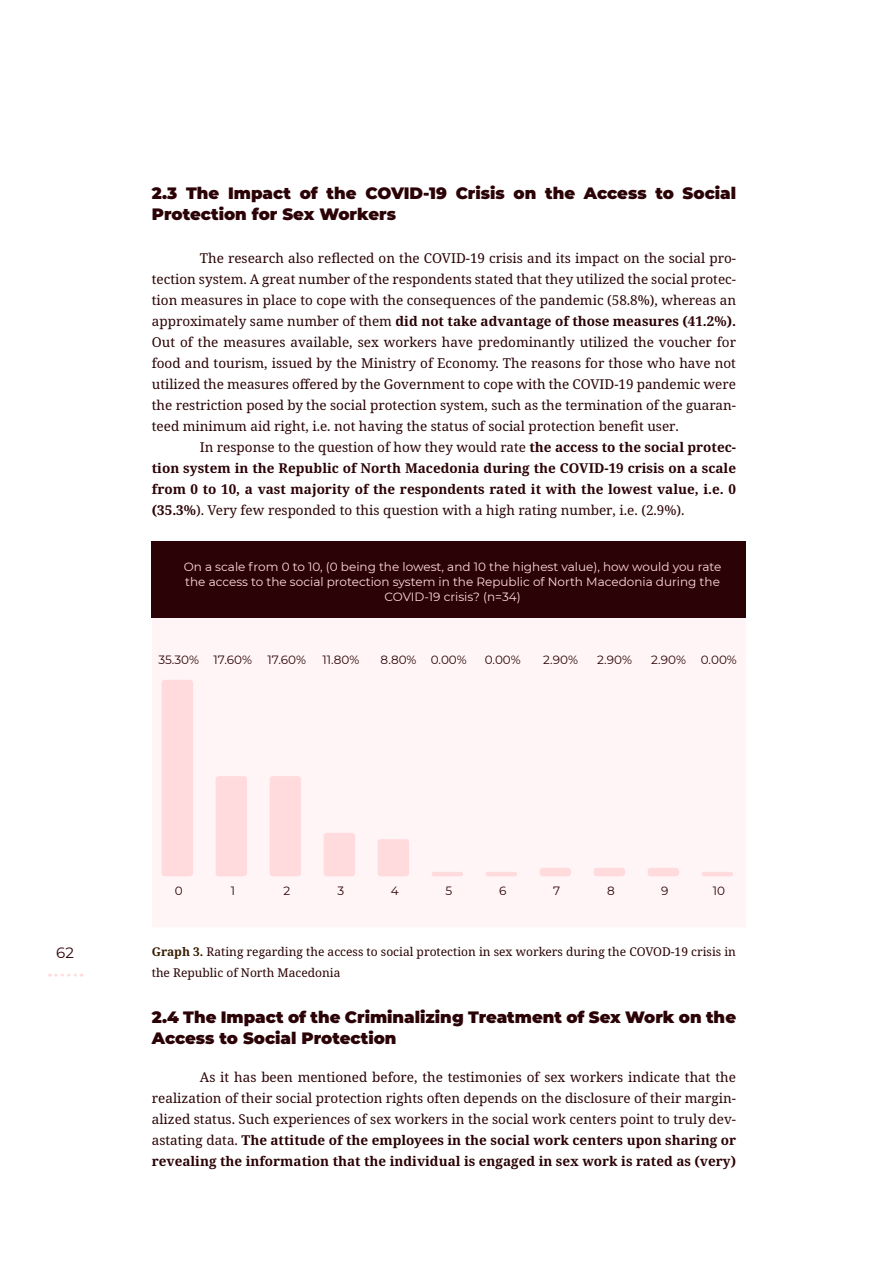
<style>
.page{position:relative;width:893px;height:1263px;background:#fff}
.page>*{position:absolute;margin:0;border:0;box-sizing:border-box;transform-origin:0 0}
.t1{font:900 16.5px/21px "Montserrat";color:#2b0306}
.t2{font:15px "Montserrat";color:#2b0306}
.t3{font:13.5px/21px "Noto Serif";color:#2b0306;text-align:justify}
.t4{font:700 13.5px/21px "Noto Serif";color:#2b0306;text-align:justify}
.t5{font:12px/15px "Montserrat";color:#ffdbde;text-align:center}
.t6{font:12px/21px "Noto Serif";color:#2b0306}
.t7{font:12px "Montserrat";color:#2b0306}
.s1{font-weight:700}
.s2{font-weight:400}
.s3{font-weight:700;color:#381e01}
</style>
<div class="page">
<svg style="left:50px;top:974px;width:32px;height:3px"></svg>
<div style="left:152px;top:542px;width:594px;height:76px;background:#2b0306"></div>
<div style="left:161px;top:679px;width:573px;height:198px;background:#fff5f6"></div>
<div style="left:162px;top:680px;width:31px;height:196px;background:#ffdbde;border-radius:3px"></div>
<div style="left:216px;top:776px;width:31px;height:100px;background:#ffdbde;border-radius:3px"></div>
<div style="left:270px;top:776px;width:31px;height:100px;background:#ffdbde;border-radius:3px"></div>
<div style="left:324px;top:833px;width:31px;height:43px;background:#ffdbde;border-radius:3px"></div>
<div style="left:378px;top:839px;width:31px;height:37px;background:#ffdbde;border-radius:3px"></div>
<hr style="left:432px;top:872px;width:31px;height:4px;background:#ffdbde;border-radius:2px">
<hr style="left:486px;top:872px;width:31px;height:4px;background:#ffdbde;border-radius:2px">
<div style="left:540px;top:868px;width:31px;height:8px;background:#ffdbde;border-radius:3px"></div>
<div style="left:594px;top:868px;width:31px;height:8px;background:#ffdbde;border-radius:3px"></div>
<div style="left:648px;top:868px;width:31px;height:8px;background:#ffdbde;border-radius:3px"></div>
<hr style="left:702px;top:872px;width:31px;height:4px;background:#ffdbde;border-radius:2px">
<p class="t1" style="left:152px;top:182px;width:586px">2.3 The Impact of the COVID-19 Crisis on the Access to Social<br>Protection for Sex Workers</p>
<p class="t3" style="left:152px;top:248px;width:586px;text-indent:48px">The research also reflected on the COVID-19 crisis and its impact on the social pro&shy;tection system. A great number of the respondents stated that they utilized the social protec&shy;tion measures in place to cope with the consequences of the pandemic (58.8%), whereas an approximately same number of them <span class="s1">did not take advantage of those measures (41.2%).<br></span>Out of the measures available, sex workers have predominantly utilized the voucher for food and tourism, issued by the Ministry of Economy. The reasons for those who have not utilized the measures offered by the Government to cope with the COVID-19 pandemic were the restriction posed by the social protection system, such as the termination of the guaran&shy;teed minimum aid right, i.e. not having the status of social protection benefit user.</p>
<p class="t4" style="left:152px;top:436px;width:586px;text-indent:48px"><span class="s2">In response to the question of how they would rate</span> the access to the social protec&shy;tion system in the Republic of North Macedonia during the COVID-19 crisis on a scale from 0 to 10, a vast majority of the respondents rated it with the lowest value, i.e. 0 (35.3%<span class="s2">). Very few responded to this question with a high rating number, i.e. (2.9%).</span></p>
<p class="t5" style="left:184px;top:558px;width:539px">On a scale from 0 to 10, (0 being the lowest, and 10 the highest value), how would you rate the access to the social protection system in the Republic of North Macedonia during the<br>COVID-19 crisis? (n=34)</p>
<p class="t7" style="left:158px;top:651px;width:95px">35.30% 17.60%</p>
<p class="t7" style="left:268px;top:651px;width:40px">17.60%</p>
<p class="t7" style="left:322px;top:651px;width:38px">11.80%</p>
<p class="t7" style="left:381px;top:651px;width:88px">8.80% 0.00%</p>
<p class="t7" style="left:485px;top:651px;width:38px">0.00%</p>
<p class="t7" style="left:543px;top:651px;width:36px">2.90%</p>
<p class="t7" style="left:597px;top:651px;width:36px">2.90%</p>
<p class="t7" style="left:651px;top:651px;width:87px">2.90% 0.00%</p>
<p class="t2" style="left:56px;top:943px;width:19px">62</p>
<p class="t7" style="left:175px;top:883px;width:9px">0</p>
<p class="t7" style="left:231px;top:883px;width:6px">1</p>
<p class="t7" style="left:283px;top:883px;width:8px">2</p>
<p class="t7" style="left:337px;top:883px;width:8px">3</p>
<p class="t7" style="left:391px;top:883px;width:9px">4</p>
<p class="t7" style="left:445px;top:883px;width:8px">5</p>
<p class="t7" style="left:499px;top:883px;width:9px">6</p>
<p class="t7" style="left:553px;top:883px;width:9px">7</p>
<p class="t7" style="left:607px;top:883px;width:9px">8</p>
<p class="t7" style="left:661px;top:883px;width:9px">9</p>
<p class="t7" style="left:713px;top:883px;width:14px">10</p>
<p class="t6" style="left:152px;top:941px;width:586px"><span class="s3">Graph 3.</span> Rating regarding the access to social protection in sex workers during the COVOD-19 crisis in the Republic of North Macedonia</p>
<p class="t1" style="left:152px;top:1006px;width:586px">2.4 The Impact of the Criminalizing Treatment of Sex Work on the<br>Access to Social Protection</p>
<p class="t3" style="left:152px;top:1067px;width:586px;text-indent:48px">As it has been mentioned before, the testimonies of sex workers indicate that the realization of their social protection rights often depends on the disclosure of their margin&shy;alized status. Such experiences of sex workers in the social work centers point to truly dev&shy;astating data. <span class="s1">The attitude of the employees in the social work centers upon sharing or revealing the information that the individual is engaged in sex work is rated as (very)</span></p>
</div>
